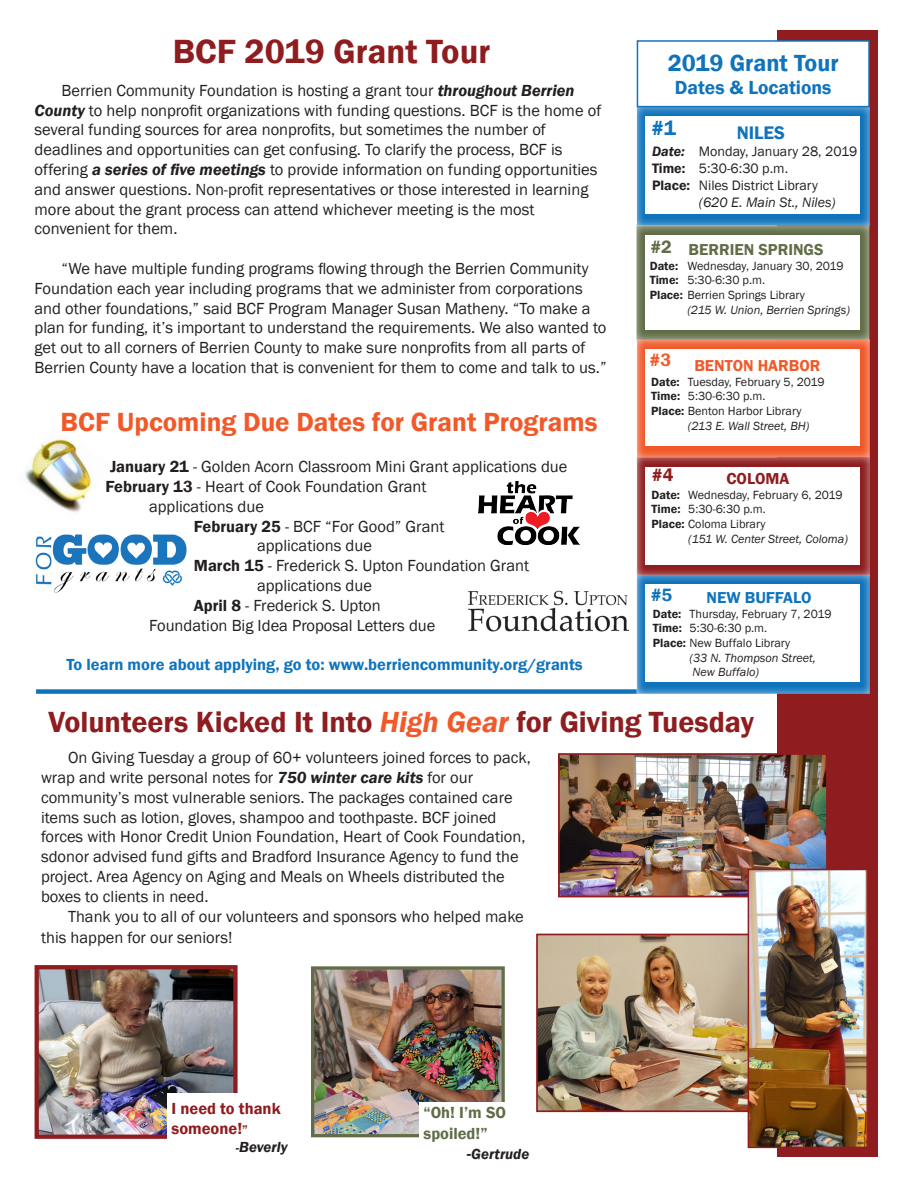
<style>
.page{position:relative;width:918px;height:1188px;background:#fff}
.page>*{position:absolute;margin:0;border:0;box-sizing:border-box;transform-origin:0 0}
.t1{font:600 34.5px "Franklin Gothic";color:#8f1d1f}
.t2{font:600 30px "Franklin Gothic";color:#8f1d1f}
.t3{font:600 27px "Franklin Gothic";color:#f15929}
.t4{font:600 24px "Franklin Gothic";color:#1074bc}
.t5{font:600 21px "Franklin Gothic";color:#1074bc}
.t6{font:600 19.5px "Franklin Gothic";color:#1074bc}
.t7{font:600 18.75px "Franklin Gothic";color:#1074bc}
.t8{font:600 18.3px "Franklin Gothic";color:#606d47}
.t9{font:600 18.3px "Franklin Gothic";color:#f15929}
.t10{font:600 18.3px "Franklin Gothic";color:#8f1d1f}
.t11{font:600 18.3px "Franklin Gothic";color:#1074bc}
.t12{font:16.5px/19.8px "Franklin Gothic";color:#231f20}
.t13{font:600 16.5px "Franklin Gothic";color:#1074bc}
.t14{font:600 16.5px/20.1px "Franklin Gothic";color:#8f1d1f}
.t15{font:600 16.5px "Franklin Gothic";color:#606d47}
.t16{font:600 16.35px "Franklin Gothic";color:#606d47}
.t17{font:600 16.35px "Franklin Gothic";color:#f15929}
.t18{font:600 16.35px "Franklin Gothic";color:#1074bc}
.t19{font:600 16.35px "Franklin Gothic";color:#8f1d1f}
.t20{font:italic 600 15px "Franklin Gothic";color:#231f20}
.t21{font:14.1px/16.8px "Franklin Gothic";color:#231f20}
.t22{font:italic 12.15px/14.7px "Franklin Gothic";color:#231f20}
.t23{font:12.15px "Franklin Gothic";color:#231f20}
.s1{font-weight:600;font-style:italic}
.s2{font-weight:600}
.s3{font-style:italic}
.s4{font-weight:600;font-style:normal}
.s5{font-style:normal}
.s6{font-style:italic;color:#f15929}
.s7{font-size:13.05px}
.s8{font-size:16.95px}
</style>
<div class="page">
<div style="left:778px;top:30px;width:100px;height:1127px;background:#8f1d1f"></div>
<div style="left:636px;top:106px;width:234px;height:121px;background:#fff;opacity:.75"></div>
<div style="left:645px;top:116px;width:215px;height:98px;background:#fff"></div>
<div style="left:636px;top:225px;width:234px;height:117px;background:#fff;opacity:.75"></div>
<div style="left:645px;top:235px;width:215px;height:94px;background:#fff"></div>
<div style="left:636px;top:339px;width:234px;height:120px;background:#fff;opacity:.75"></div>
<div style="left:645px;top:349px;width:215px;height:97px;background:#fff"></div>
<div style="left:636px;top:456px;width:234px;height:122px;background:#fff;opacity:.75"></div>
<div style="left:645px;top:467px;width:215px;height:97px;background:#fff"></div>
<div style="left:636px;top:574px;width:234px;height:121px;background:#fff;opacity:.75"></div>
<div style="left:645px;top:584px;width:215px;height:98px;background:#fff"></div>
<div style="left:637px;top:41px;width:232px;height:66px;background:#fff"></div>
<div style="left:637px;top:40px;width:233px;height:67px;border:2px solid #1074bc"></div>
<img style="left:478px;top:482px;width:102px;height:63px">
<img style="left:25px;top:437px;width:68px;height:75px">
<img style="left:35px;top:534px;width:152px;height:58px">
<img style="left:468px;top:590px;width:161px;height:42px">
<img style="left:539px;top:937px;width:209px;height:172px">
<div style="left:536px;top:934px;width:226px;height:178px;border:2px solid #8f1d1f"></div>
<img style="left:561px;top:756px;width:264px;height:138px">
<div style="left:558px;top:753px;width:270px;height:144px;border:2px solid #8f1d1f"></div>
<img style="left:315px;top:970px;width:186px;height:163px">
<div style="left:311px;top:966px;width:194px;height:171px;border:3px solid #606d47"></div>
<div style="left:419px;top:1102px;width:115px;height:62px;background:#fff"></div>
<img style="left:40px;top:970px;width:193px;height:164px">
<div style="left:35px;top:965px;width:203px;height:174px;border:4px solid #8f1d1f"></div>
<div style="left:167px;top:1094px;width:125px;height:67px;background:#fff"></div>
<img style="left:751px;top:872px;width:114px;height:273px">
<div style="left:748px;top:869px;width:120px;height:279px;border:2px solid #8f1d1f"></div>
<div style="left:36px;top:689px;width:601px;height:5px;background:#1074bc"></div>
<p class="t1" style="left:173px;top:30px;width:319px">BCF 2019 Grant Tour</p>
<p class="t4" style="left:668px;top:48px;width:173px">2019 Grant Tour</p>
<p class="t6" style="left:675px;top:75px;width:158px">Dates &amp; Locations</p>
<p class="t12" style="left:35px;top:81px;width:568px;text-indent:27px">Berrien Community Foundation is hosting a grant tour <span class="s1">throughout Berrien County</span> to help nonprofit organizations with funding questions. BCF is the home of several funding sources for area nonprofits, but sometimes the number of deadlines and opportunities can get confusing. To clarify the process, BCF is offering <span class="s1">a series of five meetings</span> to provide information on funding opportunities and answer questions. Non-profit representatives or those interested in learning more about the grant process can attend whichever meeting is the most convenient for them.</p>
<p class="t12" style="left:35px;top:259px;width:574px;text-indent:27px">“We have multiple funding programs flowing through the Berrien Community Foundation each year including programs that we administer from corporations and other foundations,” said BCF Program Manager Susan Matheny. “To make a plan for funding, it’s important to understand the requirements. We also wanted to get out to all corners of Berrien County to make sure nonprofits from all parts of Berrien County have a location that is convenient for them to come and talk to us.”</p>
<p class="t5" style="left:651px;top:115px;width:26px">#1</p>
<p class="t7" style="left:737px;top:121px;width:50px">NILES</p>
<p class="t21" style="left:652px;top:143px;width:207px"><span class="s1">Date:</span> Monday, January 28, 2019</p>
<p class="t21" style="left:652px;top:160px;width:138px"><span class="s2">Time:</span> 5:30-6:30 p.m.</p>
<p class="t21" style="left:699px;top:177px;width:138px;text-indent:-47px"><span class="s2">Place:</span> Niles District Library <span class="s3">(620 E. Main St., Niles)</span></p>
<p class="t8" style="left:650px;top:236px;width:23px">#2</p>
<p class="t16" style="left:689px;top:240px;width:137px">BERRIEN SPRINGS</p>
<p class="t23" style="left:650px;top:258px;width:196px"><span class="s2">Date:</span> Wednesday, January 30, 2019</p>
<p class="t23" style="left:650px;top:273px;width:117px"><span class="s2">Time:</span> 5:30-6:30 p.m.</p>
<p class="t22" style="left:687px;top:288px;width:164px;text-indent:-38px"><span class="s4">Place:</span> <span class="s5">Berrien Springs Library<br></span>(215 W. Union, Berrien Springs)</p>
<p class="t9" style="left:650px;top:348px;width:23px">#3</p>
<p class="t17" style="left:694px;top:355px;width:128px">BENTON HARBOR</p>
<p class="t23" style="left:651px;top:374px;width:175px"><span class="s2">Date:</span> Tuesday, February 5, 2019</p>
<p class="t23" style="left:651px;top:389px;width:116px"><span class="s2">Time:</span> 5:30-6:30 p.m.</p>
<p class="t22" style="left:688px;top:404px;width:123px;text-indent:-37px"><span class="s4">Place:</span> <span class="s5">Benton Harbor Library </span>(213 E. Wall Street, BH)</p>
<p class="t3" style="left:61px;top:405px;width:538px">BCF Upcoming Due Dates for Grant Programs</p>
<p class="t12" style="left:110px;top:457px;width:459px"><span class="s2">January 21</span> - Golden Acorn Classroom Mini Grant applications due</p>
<p class="t12" style="left:149px;top:477px;width:279px;text-indent:-44px"><span class="s2">February 13</span> - Heart of Cook Foundation Grant applications due</p>
<p class="t12" style="left:194px;top:517px;width:252px"><span class="s2">February 25</span> - BCF “For Good” Grant</p>
<p class="t12" style="left:257px;top:536px;width:116px">applications due</p>
<p class="t12" style="left:257px;top:556px;width:274px;text-indent:-63px"><span class="s2">March 15</span> - Frederick S. Upton Foundation Grant applications due</p>
<p class="t12" style="left:149px;top:596px;width:288px;text-indent:45px"><span class="s2">April 8</span> - Frederick S. Upton<br>Foundation Big Idea Proposal Letters due</p>
<p class="t13" style="left:66px;top:655px;width:518px">To learn more about applying, go to: www.berriencommunity.org/grants</p>
<p class="t2" style="left:49px;top:704px;width:707px">Volunteers Kicked It Into <span class="s6">High Gear</span> for Giving Tuesday</p>
<p class="t12" style="left:41px;top:748px;width:491px;text-indent:27px">On Giving Tuesday a group of 60+ volunteers joined forces to pack, wrap and write personal notes for <span class="s1">750 winter care kits</span> for our community’s most vulnerable seniors. The packages contained care items such as lotion, gloves, shampoo and toothpaste. BCF joined forces with Honor Credit Union Foundation, Heart of Cook Foundation, sdonor advised fund gifts and Bradford Insurance Agency to fund the project. Area Agency on Aging and Meals on Wheels distributed the boxes to clients in need.</p>
<p class="t12" style="left:41px;top:906px;width:484px;line-height:21.6px;text-indent:27px">Thank you to all of our volunteers and sponsors who helped make this happen for our seniors!</p>
<p class="t10" style="left:652px;top:463px;width:23px">#4</p>
<p class="t19" style="left:726px;top:468px;width:64px">COLOMA</p>
<p class="t23" style="left:652px;top:487px;width:193px"><span class="s2">Date:</span> Wednesday, February 6, 2019</p>
<p class="t23" style="left:652px;top:502px;width:116px"><span class="s2">Time:</span> 5:30-6:30 p.m.</p>
<p class="t22" style="left:688px;top:517px;width:161px;text-indent:-37px"><span class="s4">Place:</span> <span class="s5">Coloma Library<br></span>(151 W. Center Street, Coloma)</p>
<p class="t11" style="left:651px;top:584px;width:23px">#5</p>
<p class="t18" style="left:707px;top:588px;width:107px">NEW BUFFALO</p>
<p class="t23" style="left:653px;top:606px;width:180px"><span class="s2">Date:</span> Thursday, February 7, 2019</p>
<p class="t23" style="left:653px;top:621px;width:116px"><span class="s2">Time:</span> 5:30-6:30 p.m.</p>
<p class="t22" style="left:690px;top:636px;width:128px;text-indent:-37px"><span class="s4">Place:</span> <span class="s5">New Buffalo Library<br></span>(33 N. Thompson Street,<br>New Buffalo)</p>
<p class="t14" style="left:172px;top:1099px;width:111px">I need to thank someone!<span class="s7">”</span></p>
<p class="t20" style="left:236px;top:1138px;width:53px"><span class="s7">-</span>Beverly</p>
<p class="t15" style="left:424px;top:1103px;width:84px">“Oh! I’m SO</p>
<p class="t15" style="left:424px;top:1123px;width:66px">spoiled!”</p>
<p class="t20" style="left:467px;top:1145px;width:64px"><span class="s8">-</span>Gertrude</p>
</div>
